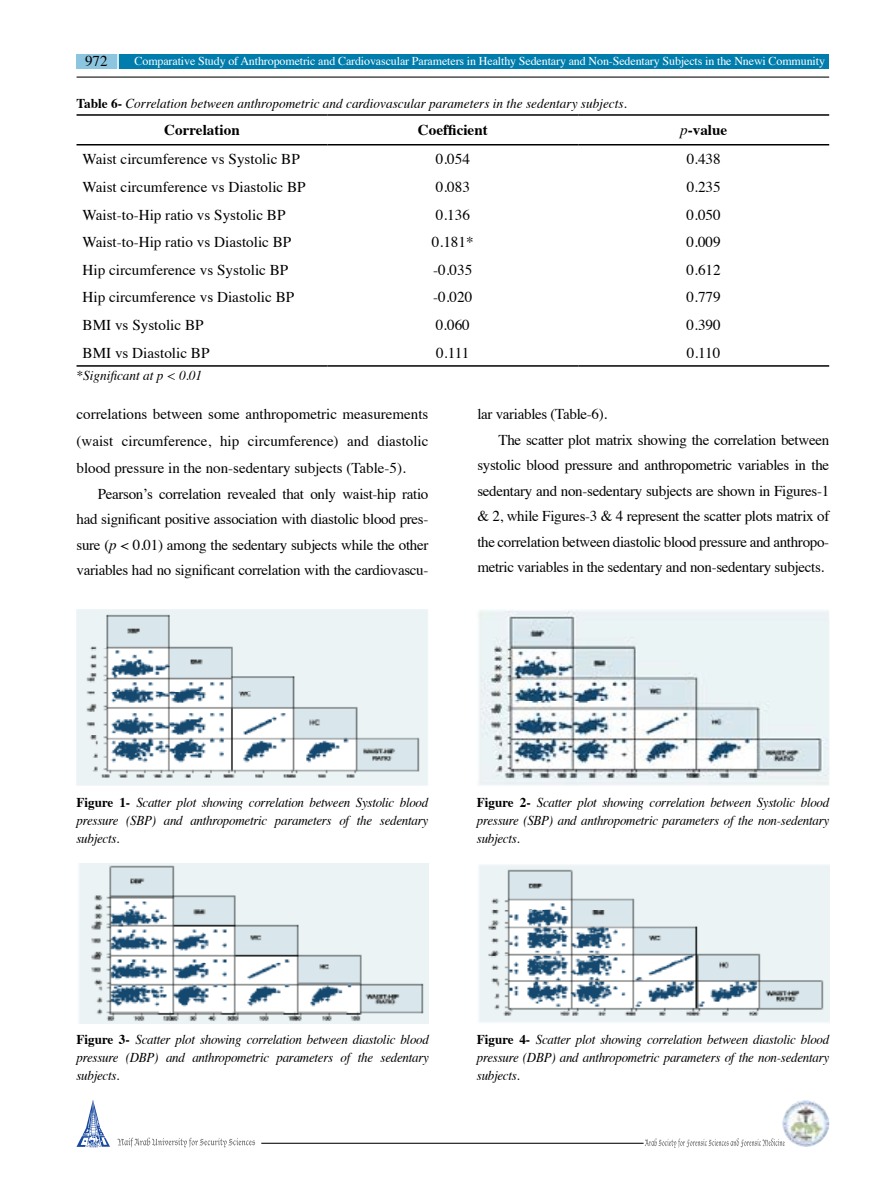
<style>
.page{position:relative;width:893px;height:1191px;background:#fff}
.page>*{position:absolute;margin:0;border:0;box-sizing:border-box;transform-origin:0 0}
.t1{font:15px/25.5px "Times";letter-spacing:-.02em;color:#000;text-align:justify}
.t2{font:15px "Times";color:#000}
.t3{font:700 15px "Times";color:#000}
.t4{font:italic 13.5px/18px "Times";letter-spacing:-.02em;color:#000;text-align:justify;scale:.96 1}
.t5{font:italic 13.5px "Times";color:#000}
.t6{font:12px "Times";letter-spacing:-.01em;color:#fff}
.s1{font-weight:700;font-style:normal}
.s2{font-weight:400;font-style:italic}
.s3{font-style:italic}
</style>
<div class="page">
<hr style="left:261px;top:1142px;width:383px;height:1px;background:#000">
<img style="left:782px;top:1100px;width:47px;height:47px">
<svg style="left:77px;top:1100px;width:33px;height:47px"></svg>
<svg style="left:117px;top:1137px;width:138px;height:10px"></svg>
<svg style="left:645px;top:1138px;width:140px;height:9px"></svg>
<div style="left:77px;top:54px;width:752px;height:14px;background:#007dac"></div>
<div style="left:77px;top:54px;width:41px;height:14px;background:#8cc5df"></div>
<hr style="left:117px;top:49px;width:2px;height:30px;background:#fff">
<hr style="left:77px;top:77px;width:752px;height:1px;background:#000">
<hr style="left:77px;top:144px;width:250px;height:1px;background:#000">
<hr style="left:327px;top:144px;width:251px;height:1px;background:#000">
<hr style="left:578px;top:144px;width:251px;height:1px;background:#000">
<hr style="left:77px;top:114px;width:250px;height:2px;background:#000">
<hr style="left:327px;top:114px;width:251px;height:2px;background:#000">
<hr style="left:578px;top:114px;width:251px;height:2px;background:#000">
<hr style="left:77px;top:365px;width:250px;height:2px;background:#000">
<hr style="left:327px;top:365px;width:251px;height:2px;background:#000">
<hr style="left:578px;top:365px;width:251px;height:2px;background:#000">
<img style="left:77px;top:609px;width:351px;height:176px">
<img style="left:478px;top:609px;width:351px;height:176px">
<img style="left:79px;top:863px;width:350px;height:160px">
<img style="left:479px;top:865px;width:350px;height:157px">
<p class="t1" style="left:85px;top:47px;width:24px">972</p>
<p class="t6" style="left:135px;top:50px;width:692px">Comparative Study of Anthropometric and Cardiovascular Parameters in Healthy Sedentary and Non-Sedentary Subjects in the Nnewi Community</p>
<p class="t5" style="left:77px;top:92px;width:552px"><span class="s1">Table 6-</span> Correlation between anthropometric and cardiovascular parameters in the sedentary subjects.</p>
<p class="t3" style="left:164px;top:116px;width:77px">Correlation</p>
<p class="t3" style="left:418px;top:116px;width:71px">Coefficient</p>
<p class="t3" style="left:680px;top:116px;width:49px"><span class="s2">p</span>-value</p>
<p class="t2" style="left:83px;top:145px;width:219px">Waist circumference vs Systolic BP</p>
<p class="t1" style="left:436px;top:145px;width:36px">0.054</p>
<p class="t1" style="left:687px;top:145px;width:36px">0.438</p>
<p class="t2" style="left:83px;top:173px;width:225px">Waist circumference vs Diastolic BP</p>
<p class="t1" style="left:436px;top:173px;width:36px">0.083</p>
<p class="t1" style="left:687px;top:173px;width:36px">0.235</p>
<p class="t2" style="left:83px;top:200px;width:204px">Waist-to-Hip ratio vs Systolic BP</p>
<p class="t1" style="left:436px;top:200px;width:36px">0.136</p>
<p class="t1" style="left:687px;top:200px;width:36px">0.050</p>
<p class="t2" style="left:83px;top:228px;width:210px">Waist-to-Hip ratio vs Diastolic BP</p>
<p class="t1" style="left:432px;top:228px;width:43px">0.181*</p>
<p class="t1" style="left:687px;top:228px;width:36px">0.009</p>
<p class="t2" style="left:83px;top:256px;width:207px">Hip circumference vs Systolic BP</p>
<p class="t1" style="left:433px;top:256px;width:41px">-0.035</p>
<p class="t1" style="left:687px;top:256px;width:36px">0.612</p>
<p class="t2" style="left:83px;top:283px;width:213px">Hip circumference vs Diastolic BP</p>
<p class="t1" style="left:433px;top:283px;width:41px">-0.020</p>
<p class="t1" style="left:687px;top:283px;width:36px">0.779</p>
<p class="t2" style="left:83px;top:311px;width:123px">BMI vs Systolic BP</p>
<p class="t1" style="left:436px;top:311px;width:36px">0.060</p>
<p class="t1" style="left:687px;top:311px;width:36px">0.390</p>
<p class="t2" style="left:83px;top:339px;width:128px">BMI vs Diastolic BP</p>
<p class="t1" style="left:436px;top:339px;width:35px">0.111</p>
<p class="t1" style="left:687px;top:339px;width:35px">0.110</p>
<p class="t5" style="left:77px;top:364px;width:127px">*Significant at p &lt; 0.01</p>
<p class="t1" style="left:77px;top:399px;width:353px;line-height:27px">correlations between some anthropometric measurements (waist circumference, hip circumference) and diastolic blood pressure in the non-sedentary subjects (Table-5).</p>
<p class="t1" style="left:77px;top:479px;width:353px;text-indent:21px">Pearson’s correlation revealed that only waist-hip ratio had significant positive association with diastolic blood pres&shy;sure (<span class="s3">p</span> &lt; 0.01) among the sedentary subjects while the other variables had no significant correlation with the cardiovascu-</p>
<p class="t1" style="left:477px;top:400px;width:131px">lar variables (Table-6).</p>
<p class="t1" style="left:499px;top:425px;width:332px">The scatter plot matrix showing the correlation between</p>
<p class="t1" style="left:477px;top:451px;width:353px">systolic blood pressure and anthropometric variables in the</p>
<p class="t1" style="left:477px;top:476px;width:353px">sedentary and non-sedentary subjects are shown in Figures-1</p>
<p class="t1" style="left:477px;top:502px;width:353px">&amp; 2, while Figures-3 &amp; 4 represent the scatter plots matrix of</p>
<p class="t1" style="left:477px;top:527px;width:353px">the correlation between diastolic blood pressure and anthropo-</p>
<p class="t1" style="left:477px;top:553px;width:348px">metric variables in the sedentary and non-sedentary subjects.</p>
<p class="t4" style="left:77px;top:792px;width:368px"><span class="s1">Figure 1-</span> Scatter plot showing correlation between Systolic blood pressure (SBP) and anthropometric parameters of the sedentary subjects.</p>
<p class="t4" style="left:477px;top:792px;width:369px"><span class="s1">Figure 2-</span> Scatter plot showing correlation between Systolic blood pressure (SBP) and anthropometric parameters of the non-sedentary subjects.</p>
<p class="t4" style="left:77px;top:1030px;width:369px"><span class="s1">Figure 3-</span> Scatter plot showing correlation between diastolic blood pressure (DBP) and anthropometric parameters of the sedentary subjects.</p>
<p class="t4" style="left:477px;top:1030px;width:369px"><span class="s1">Figure 4-</span> Scatter plot showing correlation between diastolic blood pressure (DBP) and anthropometric parameters of the non-sedentary subjects.</p>
</div>
